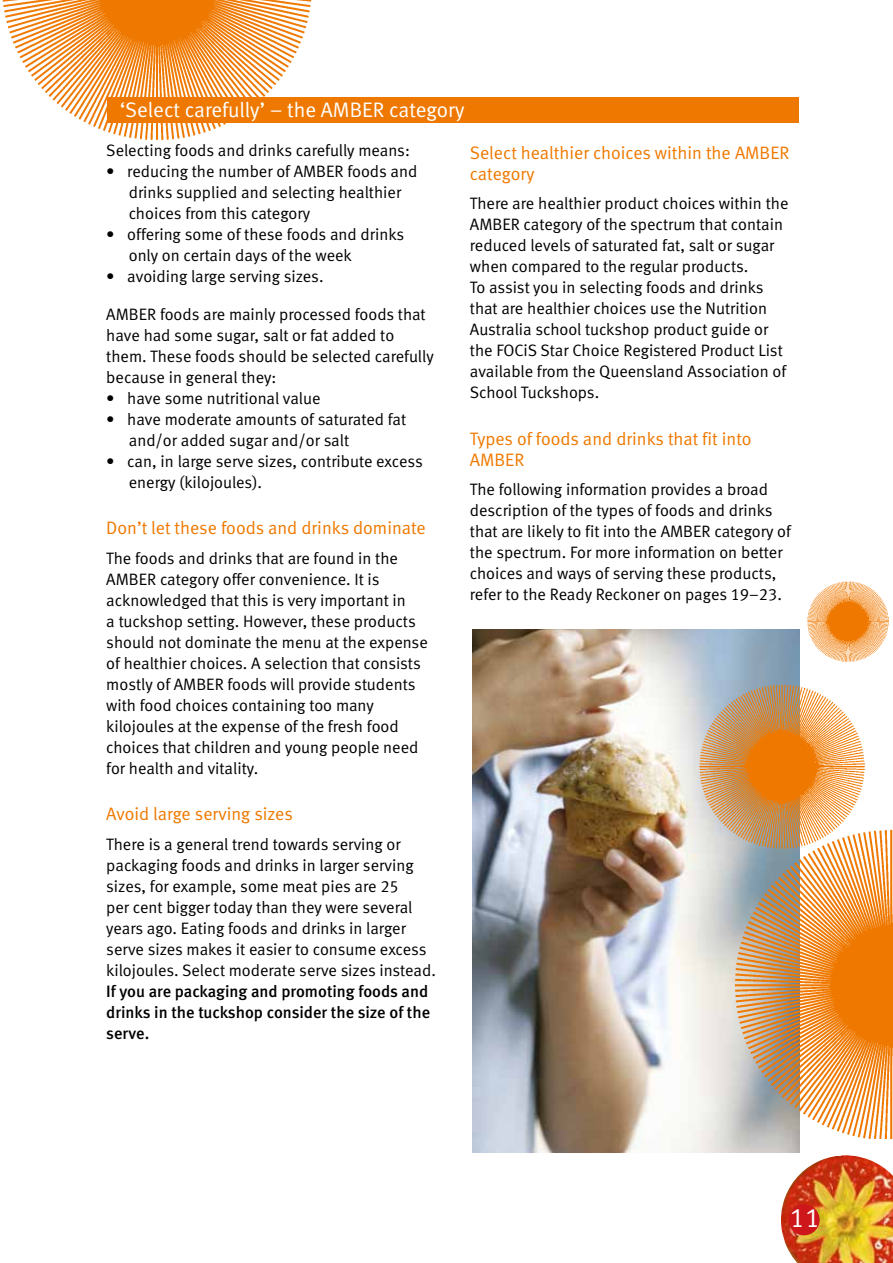
<style>
.page{position:relative;width:893px;height:1263px;background:#fff}
.page>*{position:absolute;margin:0;border:0;box-sizing:border-box;transform-origin:0 0}
.t1{font:27px "Meta Normal LF";color:#fff}
.t2{font:21px "Meta Normal LF";color:#fff}
.t3{font:18px/21px "Meta Normal LF";color:#ef7900}
.t4{font:16.5px/21px "Meta Normal LF";color:#000}
.t5{font:16.5px/21px "Meta Medium LF";color:#000;text-align:justify}
</style>
<div class="page">
<img style="left:781px;top:1155px;width:112px;height:108px">
<div style="left:788px;top:1204px;width:32px;height:31px;background:#cd171a;border-radius:50%"></div>
<img style="left:2px;top:0;width:310px;height:141px">
<div style="left:107px;top:97px;width:692px;height:26px;background:#ef7900"></div>
<img style="left:472px;top:629px;width:327px;height:523px">
<img style="left:735px;top:829px;width:158px;height:310px">
<img style="left:700px;top:685px;width:164px;height:164px">
<img style="left:808px;top:581px;width:81px;height:81px">
<p class="t2" style="left:120px;top:97px;width:346px">‘Select carefully’ – the AMBER category</p>
<p class="t4" style="left:106px;top:139px;width:305px">Selecting foods and drinks carefully means:</p>
<p class="t4" style="left:129px;top:160px;width:290px;text-indent:-23px">• reducing the number of AMBER foods and drinks supplied and selecting healthier choices from this category</p>
<p class="t4" style="left:129px;top:223px;width:277px;text-indent:-23px">• offering some of these foods and drinks only on certain days of the week</p>
<p class="t4" style="left:106px;top:265px;width:219px">• avoiding large serving sizes.</p>
<p class="t4" style="left:106px;top:303px;width:329px">AMBER foods are mainly processed foods that have had some sugar, salt or fat added to them. These foods should be selected carefully because in general they:</p>
<p class="t4" style="left:106px;top:387px;width:216px">• have some nutritional value</p>
<p class="t4" style="left:129px;top:408px;width:279px;text-indent:-23px">• have moderate amounts of saturated fat and/or added sugar and/or salt</p>
<p class="t4" style="left:129px;top:450px;width:296px;text-indent:-23px">• can, in large serve sizes, contribute excess energy (kilojoules).</p>
<p class="t3" style="left:106px;top:517px;width:321px">Don’t let these foods and drinks dominate</p>
<p class="t4" style="left:106px;top:547px;width:323px">The foods and drinks that are found in the AMBER category offer convenience. It is acknowledged that this is very important in<br>a tuckshop setting. However, these products should not dominate the menu at the expense of healthier choices. A selection that consists mostly of AMBER foods will provide students with food choices containing too many kilojoules at the expense of the fresh food choices that children and young people need for health and vitality.</p>
<p class="t3" style="left:106px;top:803px;width:188px">Avoid large serving sizes</p>
<p class="t4" style="left:106px;top:833px;width:331px">There is a general trend towards serving or packaging foods and drinks in larger serving sizes, for example, some meat pies are 25<br>per cent bigger today than they were several years ago. Eating foods and drinks in larger serve sizes makes it easier to consume excess kilojoules. Select moderate serve sizes instead.</p>
<p class="t5" style="left:106px;top:980px;width:325px">If you are packaging and promoting foods and drinks in the tuckshop consider the size of the serve.</p>
<p class="t3" style="left:470px;top:142px;width:321px">Select healthier choices within the AMBER category</p>
<p class="t4" style="left:470px;top:193px;width:320px">There are healthier product choices within the AMBER category of the spectrum that contain reduced levels of saturated fat, salt or sugar when compared to the regular products.<br>To assist you in selecting foods and drinks that are healthier choices use the Nutrition Australia school tuckshop product guide or the FOCiS Star Choice Registered Product List available from the Queensland Association of School Tuckshops.</p>
<p class="t3" style="left:470px;top:428px;width:283px">Types of foods and drinks that fit into<br>AMBER</p>
<p class="t4" style="left:470px;top:479px;width:323px">The following information provides a broad description of the types of foods and drinks that are likely to fit into the AMBER category of the spectrum. For more information on better choices and ways of serving these products, refer to the Ready Reckoner on pages 19–23.</p>
<h1 class="t1" style="left:790px;top:1202px;width:32px">11</h1>
</div>
